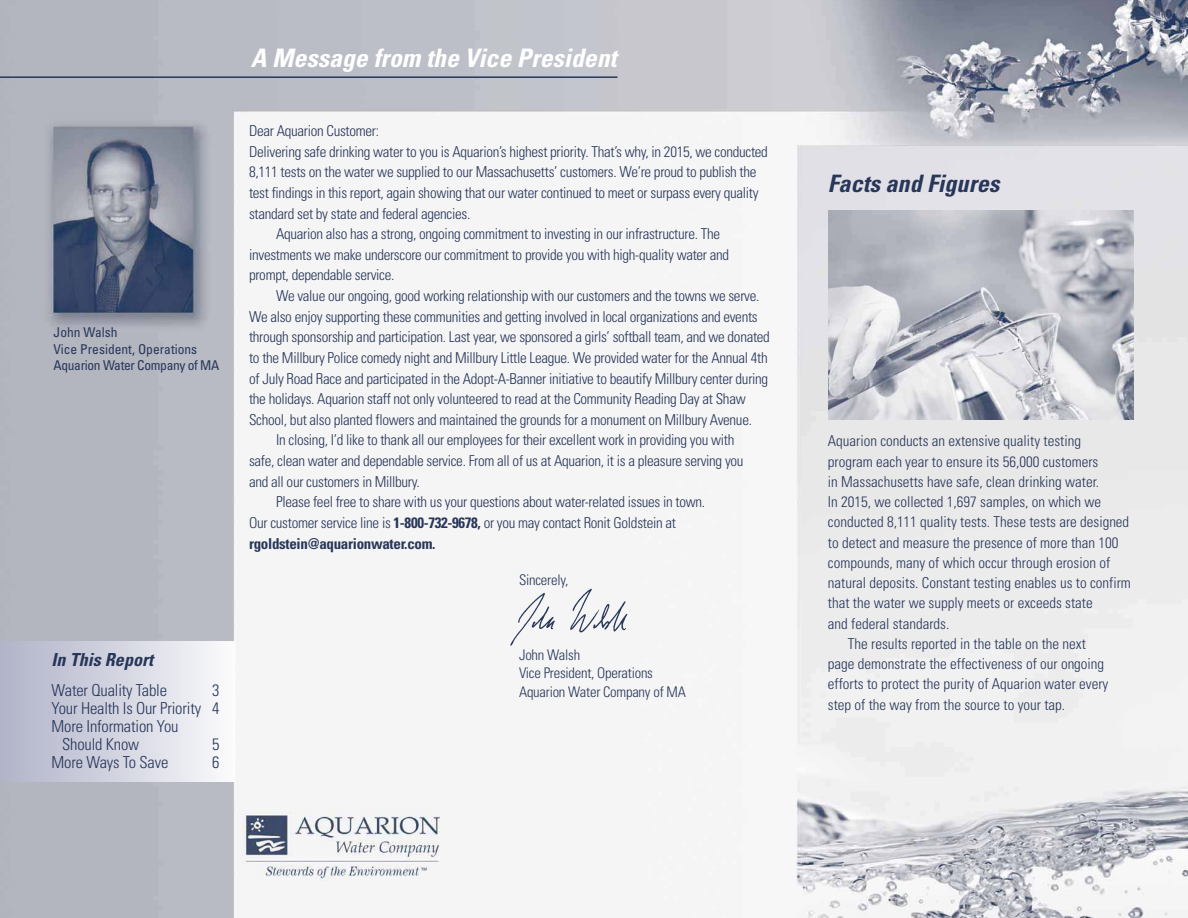
<style>
.page{position:relative;width:1188px;height:918px;background:#fff}
.page>*{position:absolute;margin:0;border:0;box-sizing:border-box;transform-origin:0 0}
.t1{font:italic 700 condensed 25.5px "Univers";letter-spacing:.005em;color:#fff}
.t2{font:italic 700 condensed 24px "Univers";letter-spacing:.005em;color:#273659}
.t3{font:italic 700 condensed 18px "Univers";letter-spacing:.005em;color:#273659}
.t4{font:300 condensed 16.5px "Univers";letter-spacing:-.01em;color:#273659}
.t5{font:300 condensed 15px "Univers";letter-spacing:-.02em;color:#273659}
.t6{font:300 condensed 15px "Univers";color:#273659}
.t7{font:700 condensed 15px "Univers";letter-spacing:-.02em;color:#273659}
.t8{font:300 condensed 14.7px/18.8px "Univers";letter-spacing:-.015em;color:#273659}
.t9{font:condensed 13.5px/16.2px "Univers";color:#273659}
.s1{font-weight:700}
</style>
<div class="page">
<img style="left:0;top:0;width:1188px;height:918px">
<div style="left:0;top:641px;width:235px;height:141px;background:linear-gradient(to right,#afb2c8,#fafafc)"></div>
<hr style="left:0;top:76px;width:617px;height:2px;background:#273659">
<img style="left:828px;top:210px;width:306px;height:209px">
<img style="left:503px;top:584px;width:131px;height:65px">
<p class="t9" style="left:54px;top:326px;width:167px">John Walsh<br>Vice President, Operations<br>Aquarion Water Company of MA</p>
<p class="t3" style="left:52px;top:653px;width:103px">In This Report</p>
<p class="t4" style="left:52px;top:684px;width:117px">Water Quality Table</p>
<p class="t4" style="left:212px;top:684px;width:9px">3</p>
<p class="t4" style="left:52px;top:702px;width:169px">Your Health Is Our Priority 4</p>
<p class="t4" style="left:52px;top:720px;width:128px">More Information You</p>
<p class="t4" style="left:62px;top:738px;width:79px">Should Know</p>
<p class="t4" style="left:212px;top:738px;width:9px">5</p>
<p class="t4" style="left:52px;top:756px;width:118px">More Ways To Save</p>
<p class="t4" style="left:212px;top:756px;width:9px">6</p>
<h1 class="t1" style="left:251px;top:49px;width:367px">A Message from the Vice President</h1>
<p class="t5" style="left:249px;top:125px;width:131px">Dear Aquarion Customer:</p>
<p class="t5" style="left:249px;top:146px;width:520px">Delivering safe drinking water to you is Aquarion’s highest priority. That’s why, in 2015, we conducted</p>
<p class="t5" style="left:249px;top:166px;width:509px">8,111 tests on the water we supplied to our Massachusetts’ customers. We’re proud to publish the</p>
<p class="t5" style="left:249px;top:187px;width:511px">test findings in this report, again showing that our water continued to meet or surpass every quality</p>
<p class="t5" style="left:249px;top:208px;width:223px">standard set by state and federal agencies.</p>
<p class="t5" style="left:276px;top:228px;width:446px">Aquarion also has a strong, ongoing commitment to investing in our infrastructure. The</p>
<p class="t5" style="left:249px;top:249px;width:482px">investments we make underscore our commitment to provide you with high-quality water and</p>
<p class="t5" style="left:249px;top:270px;width:147px">prompt, dependable service.</p>
<p class="t5" style="left:276px;top:290px;width:485px">We value our ongoing, good working relationship with our customers and the towns we serve.</p>
<p class="t5" style="left:249px;top:311px;width:510px">We also enjoy supporting these communities and getting involved in local organizations and events</p>
<p class="t5" style="left:249px;top:331px;width:522px">through sponsorship and participation. Last year, we sponsored a girls’ softball team, and we donated</p>
<p class="t5" style="left:249px;top:352px;width:520px">to the Millbury Police comedy night and Millbury Little League. We provided water for the Annual 4th</p>
<p class="t5" style="left:249px;top:373px;width:521px">of July Road Race and participated in the Adopt-A-Banner initiative to beautify Millbury center during</p>
<p class="t5" style="left:249px;top:393px;width:498px">the holidays. Aquarion staff not only volunteered to read at the Community Reading Day at Shaw</p>
<p class="t5" style="left:249px;top:414px;width:504px">School, but also planted flowers and maintained the grounds for a monument on Millbury Avenue.</p>
<p class="t5" style="left:276px;top:435px;width:460px">In closing, I’d like to thank all our employees for their excellent work in providing you with</p>
<p class="t5" style="left:249px;top:455px;width:496px">safe, clean water and dependable service. From all of us at Aquarion, it is a pleasure serving you</p>
<p class="t5" style="left:249px;top:476px;width:172px">and all our customers in Millbury.</p>
<p class="t5" style="left:276px;top:496px;width:431px">Please feel free to share with us your questions about water-related issues in town.</p>
<p class="t5" style="left:249px;top:517px;width:428px">Our customer service line is <span class="s1">1-800-732-9678,</span> or you may contact Ronit Goldstein at</p>
<p class="t7" style="left:249px;top:538px;width:188px">rgoldstein@aquarionwater.com.</p>
<p class="t8" style="left:519px;top:572px;width:51px">Sincerely,</p>
<p class="t8" style="left:519px;top:646px;width:168px">John Walsh<br>Vice President, Operations<br>Aquarion Water Company of MA</p>
<h2 class="t2" style="left:828px;top:175px;width:173px">Facts and Figures</h2>
<p class="t6" style="left:828px;top:436px;width:255px">Aquarion conducts an extensive quality testing</p>
<p class="t6" style="left:828px;top:456px;width:272px">program each year to ensure its 56,000 customers</p>
<p class="t6" style="left:828px;top:476px;width:273px">in Massachusetts have safe, clean drinking water.</p>
<p class="t6" style="left:828px;top:496px;width:275px">In 2015, we collected 1,697 samples, on which we</p>
<p class="t6" style="left:828px;top:517px;width:303px">conducted 8,111 quality tests. These tests are designed</p>
<p class="t6" style="left:828px;top:537px;width:292px">to detect and measure the presence of more than 100</p>
<p class="t6" style="left:828px;top:557px;width:284px">compounds, many of which occur through erosion of</p>
<p class="t6" style="left:828px;top:577px;width:305px">natural deposits. Constant testing enables us to confirm</p>
<p class="t6" style="left:828px;top:598px;width:266px">that the water we supply meets or exceeds state</p>
<p class="t6" style="left:828px;top:618px;width:123px">and federal standards.</p>
<p class="t6" style="left:848px;top:638px;width:240px">The results reported in the table on the next</p>
<p class="t6" style="left:828px;top:658px;width:278px">page demonstrate the effectiveness of our ongoing</p>
<p class="t6" style="left:828px;top:679px;width:282px">efforts to protect the purity of Aquarion water every</p>
<p class="t6" style="left:828px;top:699px;width:239px">step of the way from the source to your tap.</p>
</div>
